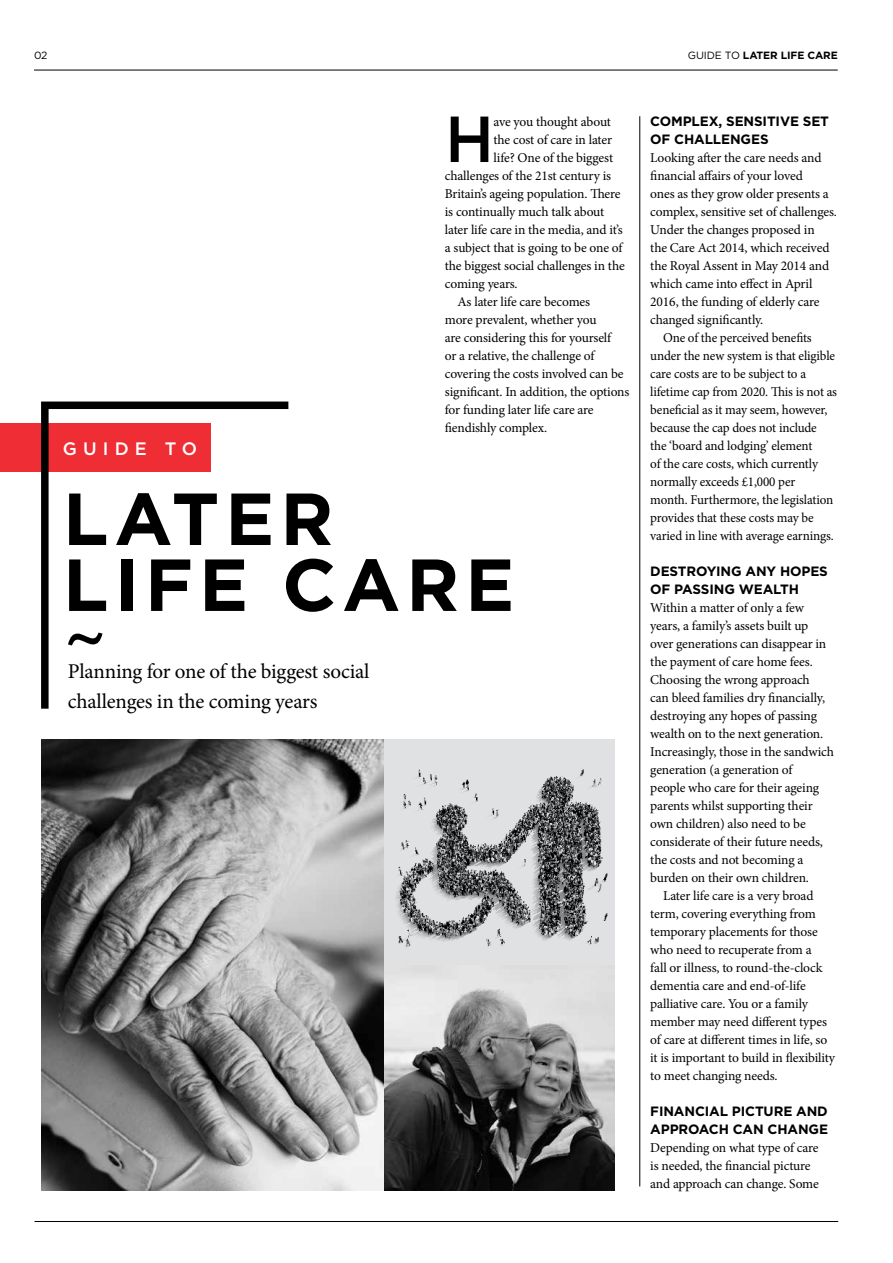
<style>
.page{position:relative;width:893px;height:1263px;background:#fff}
.page>*{position:absolute;margin:0;border:0;box-sizing:border-box;transform-origin:0 0}
.t1{font:700 73.5px/66px "Gotham HTF";letter-spacing:.08em;color:#000}
.t2{font:500 64.95px "Gotham HTF";color:#000}
.t3{font:21px/30px "Minion Pro";letter-spacing:-.01em;color:#000}
.t4{font:500 18px "Gotham HTF";letter-spacing:.34em;color:#fff}
.t5{font:13.5px/18px "Minion Pro";letter-spacing:-.01em;color:#000}
.t6{font:700 13.5px/18px "Gotham HTF";letter-spacing:-.01em;color:#000}
.t7{font:700 10.5px "Gotham HTF";letter-spacing:-.01em;color:#000}
.t8{font:10.5px "Gotham HTF";color:#000}
.s1{font-weight:400}
</style>
<div class="page">
<img style="left:41px;top:740px;width:574px;height:450px">
<hr style="left:34px;top:70px;width:804px;height:1px;background:#000">
<div style="left:0;top:423px;width:211px;height:48px;background:#ee2d34"></div>
<svg style="left:37px;top:401px;width:252px;height:308px"></svg>
<svg style="left:68px;top:632px;width:35px;height:13px"></svg>
<hr style="left:34px;top:1221px;width:804px;height:1px;background:#000">
<hr style="left:639px;top:116px;width:1px;height:1070px;background:#000">
<svg style="left:384px;top:740px;width:231px;height:225px;background:#b5b6b7"></svg>
<p class="t8" style="left:34px;top:49px;width:15px">02</p>
<p class="t7" style="left:688px;top:49px;width:151px"><span class="s1">GUIDE TO</span> LATER LIFE CARE</p>
<h2 class="t2" style="left:445px;top:102px;width:51px">H</h2>
<p class="t5" style="left:494px;top:113px;width:119px">ave you thought about</p>
<p class="t5" style="left:494px;top:131px;width:120px">the cost of care in later</p>
<p class="t5" style="left:494px;top:149px;width:121px">life? One of the biggest</p>
<p class="t5" style="left:445px;top:167px;width:168px">challenges of the 21st century is</p>
<p class="t5" style="left:445px;top:185px;width:177px">Britain’s ageing population. There</p>
<p class="t5" style="left:445px;top:203px;width:161px">is continually much talk about</p>
<p class="t5" style="left:445px;top:221px;width:179px">later life care in the media, and it’s</p>
<p class="t5" style="left:445px;top:239px;width:179px">a subject that is going to be one of</p>
<p class="t5" style="left:445px;top:257px;width:181px">the biggest social challenges in the</p>
<p class="t5" style="left:445px;top:275px;width:74px">coming years.</p>
<p class="t5" style="left:458px;top:293px;width:134px">As later life care becomes</p>
<p class="t5" style="left:445px;top:311px;width:153px">more prevalent, whether you</p>
<p class="t5" style="left:445px;top:329px;width:168px">are considering this for yourself</p>
<p class="t5" style="left:445px;top:347px;width:151px">or a relative, the challenge of</p>
<p class="t5" style="left:445px;top:365px;width:180px">covering the costs involved can be</p>
<p class="t5" style="left:445px;top:383px;width:186px">significant. In addition, the options</p>
<p class="t5" style="left:445px;top:401px;width:150px">for funding later life care are</p>
<p class="t5" style="left:445px;top:419px;width:104px">fiendishly complex.</p>
<h3 class="t4" style="left:63px;top:438px;width:136px">GUIDE TO</h3>
<h1 class="t1" style="left:63px;top:484px;width:453px">LATER<br>LIFE CARE</h1>
<h3 class="t3" style="left:68px;top:656px;width:303px">Planning for one of the biggest social challenges in the coming years</h3>
<p class="t6" style="left:650px;top:112px;width:180px">COMPLEX, SENSITIVE SET<br>OF CHALLENGES</p>
<p class="t5" style="left:650px;top:149px;width:173px">Looking after the care needs and</p>
<p class="t5" style="left:650px;top:167px;width:154px">financial affairs of your loved</p>
<p class="t5" style="left:650px;top:185px;width:180px">ones as they grow older presents a</p>
<p class="t5" style="left:650px;top:203px;width:188px">complex, sensitive set of challenges.</p>
<p class="t5" style="left:650px;top:221px;width:166px">Under the changes proposed in</p>
<p class="t5" style="left:650px;top:239px;width:181px">the Care Act 2014, which received</p>
<p class="t5" style="left:650px;top:257px;width:180px">the Royal Assent in May 2014 and</p>
<p class="t5" style="left:650px;top:275px;width:164px">which came into effect in April</p>
<p class="t5" style="left:650px;top:293px;width:171px">2016, the funding of elderly care</p>
<p class="t5" style="left:650px;top:311px;width:115px">changed significantly.</p>
<p class="t5" style="left:663px;top:329px;width:150px">One of the perceived benefits</p>
<p class="t5" style="left:650px;top:347px;width:186px">under the new system is that eligible</p>
<p class="t5" style="left:650px;top:365px;width:157px">care costs are to be subject to a</p>
<p class="t5" style="left:650px;top:383px;width:188px">lifetime cap from 2020. This is not as</p>
<p class="t5" style="left:650px;top:401px;width:179px">beneficial as it may seem, however,</p>
<p class="t5" style="left:650px;top:419px;width:168px">because the cap does not include</p>
<p class="t5" style="left:650px;top:437px;width:164px">the ‘board and lodging’ element</p>
<p class="t5" style="left:650px;top:455px;width:169px">of the care costs, which currently</p>
<p class="t5" style="left:650px;top:473px;width:147px">normally exceeds £1,000 per</p>
<p class="t5" style="left:650px;top:491px;width:185px">month. Furthermore, the legislation</p>
<p class="t5" style="left:650px;top:509px;width:165px">provides that these costs may be</p>
<p class="t5" style="left:650px;top:527px;width:185px">varied in line with average earnings.</p>
<p class="t6" style="left:650px;top:562px;width:179px">DESTROYING ANY HOPES<br>OF PASSING WEALTH</p>
<p class="t5" style="left:650px;top:599px;width:155px">Within a matter of only a few</p>
<p class="t5" style="left:650px;top:617px;width:160px">years, a family’s assets built up</p>
<p class="t5" style="left:650px;top:635px;width:178px">over generations can disappear in</p>
<p class="t5" style="left:650px;top:653px;width:164px">the payment of care home fees.</p>
<p class="t5" style="left:650px;top:671px;width:161px">Choosing the wrong approach</p>
<p class="t5" style="left:650px;top:689px;width:176px">can bleed families dry financially,</p>
<p class="t5" style="left:650px;top:707px;width:168px">destroying any hopes of passing</p>
<p class="t5" style="left:650px;top:725px;width:174px">wealth on to the next generation.</p>
<p class="t5" style="left:650px;top:743px;width:185px">Increasingly, those in the sandwich</p>
<p class="t5" style="left:650px;top:761px;width:144px">generation (a generation of</p>
<p class="t5" style="left:650px;top:779px;width:170px">people who care for their ageing</p>
<p class="t5" style="left:650px;top:797px;width:164px">parents whilst supporting their</p>
<p class="t5" style="left:650px;top:815px;width:157px">own children) also need to be</p>
<p class="t5" style="left:650px;top:833px;width:174px">considerate of their future needs,</p>
<p class="t5" style="left:650px;top:851px;width:155px">the costs and not becoming a</p>
<p class="t5" style="left:650px;top:869px;width:160px">burden on their own children.</p>
<p class="t5" style="left:663px;top:887px;width:152px">Later life care is a very broad</p>
<p class="t5" style="left:650px;top:905px;width:167px">term, covering everything from</p>
<p class="t5" style="left:650px;top:923px;width:169px">temporary placements for those</p>
<p class="t5" style="left:650px;top:941px;width:163px">who need to recuperate from a</p>
<p class="t5" style="left:650px;top:959px;width:174px">fall or illness, to round-the-clock</p>
<p class="t5" style="left:650px;top:977px;width:157px">dementia care and end-of-life</p>
<p class="t5" style="left:650px;top:995px;width:159px">palliative care. You or a family</p>
<p class="t5" style="left:650px;top:1013px;width:178px">member may need different types</p>
<p class="t5" style="left:650px;top:1031px;width:179px">of care at different times in life, so</p>
<p class="t5" style="left:650px;top:1049px;width:186px">it is important to build in flexibility</p>
<p class="t5" style="left:650px;top:1067px;width:129px">to meet changing needs.</p>
<p class="t6" style="left:650px;top:1102px;width:179px">FINANCIAL PICTURE AND<br>APPROACH CAN CHANGE</p>
<p class="t5" style="left:650px;top:1139px;width:170px">Depending on what type of care is needed, the financial picture and approach can change. Some</p>
</div>
